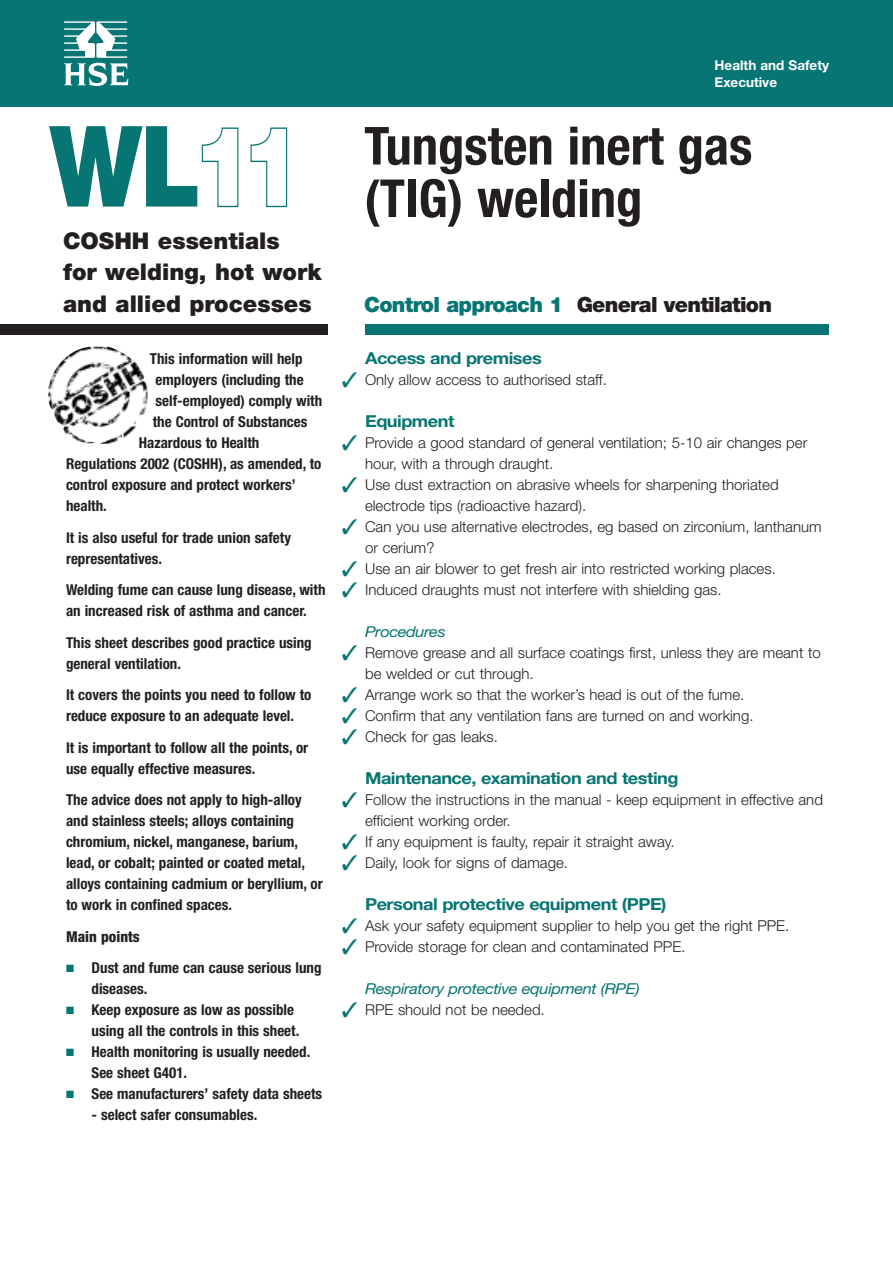
<style>
.page{position:relative;width:893px;height:1263px;background:#fff}
.page>*{position:absolute;margin:0;border:0;box-sizing:border-box;transform-origin:0 0}
.t1{font:900 112.5px "Helvetica Neue";color:#077573;scale:.85 1}
.t2{font:700 condensed 52.5px/52.5px "Helvetica Neue";color:#231f20}
.t3{font:900 23.1px/31.5px "Helvetica Neue";color:#231f20}
.t4{font:900 21px "Helvetica Neue";letter-spacing:-.035em;color:#231f20}
.t5{font:700 16.5px "Helvetica Neue";letter-spacing:-.03em;color:#077573;scale:1.1 1}
.t6{font:700 condensed 15px/21px "Helvetica Neue";color:#231f20}
.t7{font:300 15px/21px "Helvetica Neue";color:#231f20}
.t8{font:italic 15px "Helvetica Neue";letter-spacing:-.03em;color:#077573;scale:1.1 1}
.t9{font:800 condensed 15px "Helvetica Neue";color:#231f20}
.t10{font:700 13.5px/16.5px "Helvetica Neue";color:#fff}
.s1{color:#fff}
.s2{color:#077573}
</style>
<div class="page">
<div style="left:0;top:0;width:893px;height:106px;background:#077573"></div>
<svg style="left:64px;top:21px;width:64px;height:65px"></svg>
<div style="left:366px;top:324px;width:463px;height:10px;background:#077573"></div>
<div style="left:0;top:324px;width:327px;height:10px;background:#231f20"></div>
<img style="left:47px;top:347px;width:101px;height:97px">
<h1 class="t1" style="left:50px;top:126px;width:300px">WL<span class="s1">11</span></h1>
<h3 class="t3" style="left:63px;top:226px;width:260px">COSHH essentials<br>for welding, hot work and allied processes</h3>
<p class="t6" style="left:150px;top:349px;width:154px">This information will help</p>
<p class="t6" style="left:156px;top:370px;width:150px">employers (including the</p>
<p class="t6" style="left:156px;top:391px;width:168px">self-employed) comply with</p>
<p class="t6" style="left:153px;top:412px;width:156px">the Control of Substances</p>
<p class="t6" style="left:139px;top:433px;width:122px">Hazardous to Health</p>
<p class="t6" style="left:66px;top:454px;width:257px">Regulations 2002 (COSHH), as amended, to</p>
<p class="t6" style="left:66px;top:475px;width:231px">control exposure and protect workers’</p>
<p class="t6" style="left:66px;top:496px;width:42px">health.</p>
<p class="t6" style="left:66px;top:528px;width:226px">It is also useful for trade union safety representatives.</p>
<p class="t6" style="left:66px;top:580px;width:261px">Welding fume can cause lung disease, with an increased risk of asthma and cancer.</p>
<p class="t6" style="left:66px;top:633px;width:247px">This sheet describes good practice using general ventilation.</p>
<p class="t6" style="left:66px;top:685px;width:247px">It covers the points you need to follow to reduce exposure to an adequate level.</p>
<p class="t6" style="left:66px;top:738px;width:244px">It is important to follow all the points, or use equally effective measures.</p>
<p class="t6" style="left:66px;top:790px;width:258px">The advice does not apply to high-alloy and stainless steels; alloys containing chromium, nickel, manganese, barium, lead, or cobalt; painted or coated metal, alloys containing cadmium or beryllium, or to work in confined spaces.</p>
<p class="t9" style="left:66px;top:931px;width:75px">Main points</p>
<p class="t6" style="left:92px;top:958px;width:231px;text-indent:-26px"><span class="s2">■</span> Dust and fume can cause serious lung diseases.</p>
<p class="t6" style="left:92px;top:1000px;width:209px;text-indent:-26px"><span class="s2">■</span> Keep exposure as low as possible using all the controls in this sheet.</p>
<p class="t6" style="left:92px;top:1042px;width:220px;text-indent:-26px"><span class="s2">■</span> Health monitoring is usually needed.<br>See sheet G401.</p>
<p class="t6" style="left:66px;top:1084px;width:258px"><span class="s2">■</span> See manufacturers’ safety data sheets</p>
<p class="t6" style="left:92px;top:1105px;width:167px">- select safer consumables.</p>
<p class="t10" style="left:715px;top:59px;width:116px">Health and Safety<br>Executive</p>
<h2 class="t2" style="left:364px;top:124px;width:390px">Tungsten inert gas (TIG) welding</h2>
<h3 class="t4" style="left:364px;top:297px;width:409px"><span class="s2">Control approach 1</span> General ventilation</h3>
<p class="t5" style="left:365px;top:352px;width:162px">Access and premises</p>
<p class="t7" style="left:342px;top:371px;width:267px"><span class="s2">✓</span> Only allow access to authorised staff.</p>
<p class="t5" style="left:365px;top:415px;width:83px">Equipment</p>
<p class="t7" style="left:365px;top:434px;width:444px;text-indent:-23px"><span class="s2">✓</span> Provide a good standard of general ventilation; 5-10 air changes per hour, with a through draught.</p>
<p class="t7" style="left:365px;top:476px;width:415px;text-indent:-23px"><span class="s2">✓</span> Use dust extraction on abrasive wheels for sharpening thoriated electrode tips (radioactive hazard).</p>
<p class="t7" style="left:365px;top:518px;width:458px;text-indent:-23px"><span class="s2">✓</span> Can you use alternative electrodes, eg based on zirconium, lanthanum or cerium?</p>
<p class="t7" style="left:342px;top:560px;width:436px"><span class="s2">✓</span> Use an air blower to get fresh air into restricted working places.</p>
<p class="t7" style="left:342px;top:581px;width:381px"><span class="s2">✓</span> Induced draughts must not interfere with shielding gas.</p>
<p class="t8" style="left:365px;top:626px;width:75px">Procedures</p>
<p class="t7" style="left:365px;top:644px;width:457px;text-indent:-23px"><span class="s2">✓</span> Remove grease and all surface coatings first, unless they are meant to be welded or cut through.</p>
<p class="t7" style="left:342px;top:686px;width:404px"><span class="s2">✓</span> Arrange work so that the worker’s head is out of the fume.</p>
<p class="t7" style="left:342px;top:707px;width:413px"><span class="s2">✓</span> Confirm that any ventilation fans are turned on and working.</p>
<p class="t7" style="left:342px;top:728px;width:158px"><span class="s2">✓</span> Check for gas leaks.</p>
<p class="t5" style="left:365px;top:772px;width:286px">Maintenance, examination and testing</p>
<p class="t7" style="left:365px;top:791px;width:459px;text-indent:-23px"><span class="s2">✓</span> Follow the instructions in the manual - keep equipment in effective and efficient working order.</p>
<p class="t7" style="left:342px;top:833px;width:334px"><span class="s2">✓</span> If any equipment is faulty, repair it straight away.</p>
<p class="t7" style="left:342px;top:854px;width:228px"><span class="s2">✓</span> Daily, look for signs of damage.</p>
<p class="t5" style="left:365px;top:898px;width:276px">Personal protective equipment (PPE)</p>
<p class="t7" style="left:342px;top:917px;width:449px"><span class="s2">✓</span> Ask your safety equipment supplier to help you get the right PPE.</p>
<p class="t7" style="left:342px;top:938px;width:345px"><span class="s2">✓</span> Provide storage for clean and contaminated PPE.</p>
<p class="t8" style="left:365px;top:983px;width:251px">Respiratory protective equipment (RPE)</p>
<p class="t7" style="left:342px;top:1001px;width:205px"><span class="s2">✓</span> RPE should not be needed.</p>
</div>
